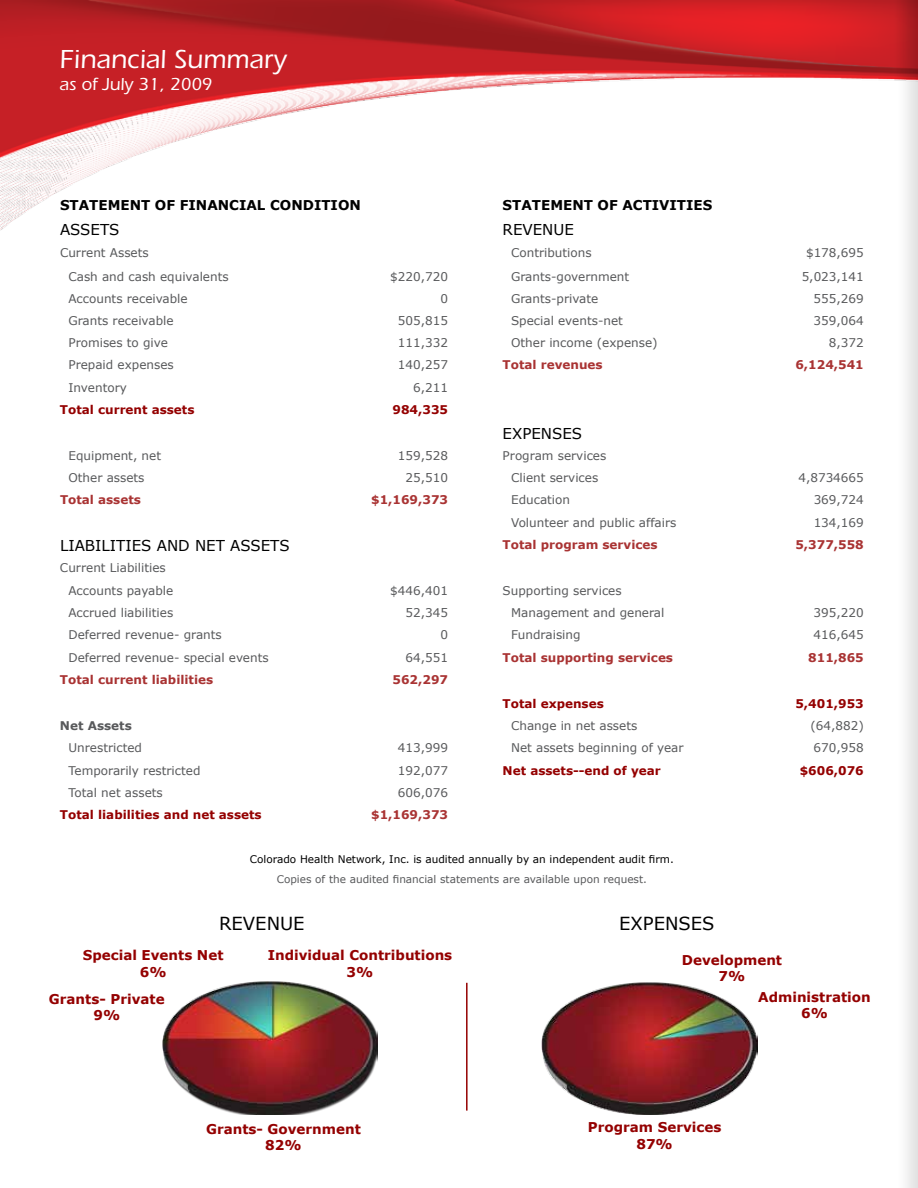
<style>
.page{position:relative;width:918px;height:1188px;background:#fff}
.page>*{position:absolute;margin:0;border:0;box-sizing:border-box;transform-origin:0 0}
.t1{font:500 27px "Itc Eras";color:#fff}
.t2{font:500 18px "Itc Eras";color:#fff}
.t3{font:18px "Verdana";color:#000}
.t4{font:15px "Verdana";color:#000}
.t5{font:700 13.5px/16.2px "Verdana";color:#940000;text-align:center}
.t6{font:700 13.5px "Verdana";color:#000}
.t7{font:12px/22.4px "Verdana";color:#58595b}
.t8{font:700 12px "Verdana";color:#a93333}
.t9{font:700 12px "Verdana";color:#940000}
.t10{font:700 12px "Verdana";color:#58595b}
.t11{font:10.5px "Verdana";color:#000}
.t12{font:10.5px "Verdana";color:#58595b}
</style>
<div class="page">
<img style="left:0;top:0;width:918px;height:262px">
<img style="left:162px;top:981px;width:216px;height:134px">
<img style="left:542px;top:982px;width:216px;height:133px">
<hr style="left:466px;top:983px;width:2px;height:128px;background:#940000">
<h1 class="t1" style="left:60px;top:44px;width:228px">Financial Summary</h1>
<h2 class="t2" style="left:60px;top:74px;width:154px">as of July 31, 2009</h2>
<p class="t6" style="left:60px;top:197px;width:302px">STATEMENT OF FINANCIAL CONDITION</p>
<p class="t6" style="left:503px;top:197px;width:211px">STATEMENT OF ACTIVITIES</p>
<p class="t4" style="left:60px;top:220px;width:61px">ASSETS</p>
<p class="t4" style="left:503px;top:220px;width:73px">REVENUE</p>
<p class="t7" style="left:60px;top:241px;width:90px">Current Assets</p>
<p class="t7" style="left:511px;top:241px;width:82px">Contributions</p>
<p class="t7" style="left:806px;top:241px;width:59px">$178,695</p>
<p class="t7" style="left:68px;top:265px;width:162px">Cash and cash equivalents</p>
<p class="t7" style="left:390px;top:265px;width:59px">$220,720</p>
<p class="t7" style="left:511px;top:265px;width:120px">Grants-government</p>
<p class="t7" style="left:802px;top:265px;width:64px">5,023,141</p>
<p class="t7" style="left:68px;top:287px;width:121px">Accounts receivable</p>
<p class="t7" style="left:440px;top:287px;width:9px">0</p>
<p class="t7" style="left:511px;top:287px;width:89px">Grants-private</p>
<p class="t7" style="left:814px;top:287px;width:52px">555,269</p>
<p class="t7" style="left:68px;top:309px;width:107px">Grants receivable</p>
<p class="t7" style="left:398px;top:309px;width:52px">505,815</p>
<p class="t7" style="left:511px;top:309px;width:113px">Special events-net</p>
<p class="t7" style="left:814px;top:309px;width:52px">359,064</p>
<p class="t7" style="left:68px;top:331px;width:101px">Promises to give</p>
<p class="t7" style="left:398px;top:331px;width:52px">111,332</p>
<p class="t7" style="left:511px;top:331px;width:148px">Other income (expense)</p>
<p class="t7" style="left:829px;top:331px;width:36px">8,372</p>
<p class="t7" style="left:68px;top:353px;width:107px">Prepaid expenses</p>
<p class="t7" style="left:398px;top:353px;width:52px">140,257</p>
<p class="t8" style="left:503px;top:357px;width:101px">Total revenues</p>
<p class="t8" style="left:795px;top:357px;width:70px">6,124,541</p>
<p class="t7" style="left:68px;top:376px;width:60px">Inventory</p>
<p class="t7" style="left:413px;top:376px;width:36px">6,211</p>
<p class="t9" style="left:60px;top:402px;width:136px">Total current assets</p>
<p class="t9" style="left:393px;top:402px;width:57px">984,335</p>
<p class="t4" style="left:503px;top:424px;width:81px">EXPENSES</p>
<p class="t7" style="left:68px;top:444px;width:94px">Equipment, net</p>
<p class="t7" style="left:398px;top:444px;width:52px">159,528</p>
<p class="t7" style="left:503px;top:444px;width:105px">Program services</p>
<p class="t7" style="left:68px;top:466px;width:78px">Other assets</p>
<p class="t7" style="left:406px;top:466px;width:44px">25,510</p>
<p class="t7" style="left:511px;top:466px;width:89px">Client services</p>
<p class="t7" style="left:798px;top:466px;width:67px">4,8734665</p>
<p class="t8" style="left:60px;top:492px;width:82px">Total assets</p>
<p class="t8" style="left:371px;top:492px;width:78px">$1,169,373</p>
<p class="t7" style="left:511px;top:488px;width:61px">Education</p>
<p class="t7" style="left:814px;top:488px;width:52px">369,724</p>
<p class="t7" style="left:511px;top:511px;width:167px">Volunteer and public affairs</p>
<p class="t7" style="left:814px;top:511px;width:52px">134,169</p>
<p class="t4" style="left:60px;top:536px;width:231px">LIABILITIES AND NET ASSETS</p>
<p class="t8" style="left:503px;top:537px;width:156px">Total program services</p>
<p class="t8" style="left:795px;top:537px;width:70px">5,377,558</p>
<p class="t7" style="left:68px;top:557px;width:106px;text-indent:-8px">Current Liabilities<br>Accounts payable</p>
<p class="t7" style="left:390px;top:579px;width:59px">$446,401</p>
<p class="t7" style="left:503px;top:579px;width:121px">Supporting services</p>
<p class="t7" style="left:68px;top:601px;width:106px">Accrued liabilities</p>
<p class="t7" style="left:406px;top:601px;width:44px">52,345</p>
<p class="t7" style="left:511px;top:601px;width:155px">Management and general</p>
<p class="t7" style="left:814px;top:601px;width:52px">395,220</p>
<p class="t7" style="left:68px;top:624px;width:155px">Deferred revenue- grants</p>
<p class="t7" style="left:440px;top:624px;width:9px">0</p>
<p class="t7" style="left:511px;top:624px;width:71px">Fundraising</p>
<p class="t7" style="left:814px;top:624px;width:52px">416,645</p>
<p class="t7" style="left:68px;top:646px;width:202px">Deferred revenue- special events</p>
<p class="t7" style="left:406px;top:646px;width:44px">64,551</p>
<p class="t8" style="left:503px;top:650px;width:172px">Total supporting services</p>
<p class="t8" style="left:808px;top:650px;width:57px">811,865</p>
<p class="t8" style="left:60px;top:672px;width:155px">Total current liabilities</p>
<p class="t8" style="left:393px;top:672px;width:57px">562,297</p>
<p class="t9" style="left:503px;top:696px;width:103px">Total expenses</p>
<p class="t9" style="left:795px;top:696px;width:70px">5,401,953</p>
<p class="t10" style="left:60px;top:718px;width:73px">Net Assets</p>
<p class="t7" style="left:511px;top:714px;width:128px">Change in net assets</p>
<p class="t7" style="left:810px;top:714px;width:55px">(64,882)</p>
<p class="t7" style="left:68px;top:736px;width:75px">Unrestricted</p>
<p class="t7" style="left:398px;top:736px;width:52px">413,999</p>
<p class="t7" style="left:511px;top:736px;width:174px">Net assets beginning of year</p>
<p class="t7" style="left:814px;top:736px;width:52px">670,958</p>
<p class="t7" style="left:68px;top:759px;width:134px">Temporarily restricted</p>
<p class="t7" style="left:398px;top:759px;width:52px">192,077</p>
<p class="t9" style="left:503px;top:763px;width:160px">Net assets--end of year</p>
<p class="t9" style="left:800px;top:763px;width:66px">$606,076</p>
<p class="t7" style="left:68px;top:781px;width:96px">Total net assets</p>
<p class="t7" style="left:398px;top:781px;width:52px">606,076</p>
<p class="t9" style="left:60px;top:807px;width:203px">Total liabilities and net assets</p>
<p class="t8" style="left:371px;top:807px;width:78px">$1,169,373</p>
<p class="t11" style="left:250px;top:852px;width:426px">Colorado Health Network, Inc. is audited annually by an independent audit firm.</p>
<p class="t12" style="left:277px;top:872px;width:372px">Copies of the audited financial statements are available upon request.</p>
<h2 class="t3" style="left:219px;top:912px;width:87px">REVENUE</h2>
<h2 class="t3" style="left:619px;top:912px;width:97px">EXPENSES</h2>
<p class="t5" style="left:83px;top:947px;width:142px">Special Events Net<br>6%</p>
<p class="t5" style="left:268px;top:947px;width:186px">Individual Contributions<br>3%</p>
<p class="t5" style="left:49px;top:990px;width:117px">Grants- Private<br>9%</p>
<p class="t5" style="left:682px;top:951px;width:102px">Development<br>7%</p>
<p class="t5" style="left:758px;top:988px;width:114px">Administration<br>6%</p>
<p class="t5" style="left:206px;top:1120px;width:156px">Grants- Government<br>82%</p>
<p class="t5" style="left:588px;top:1119px;width:135px">Program Services<br>87%</p>
</div>
